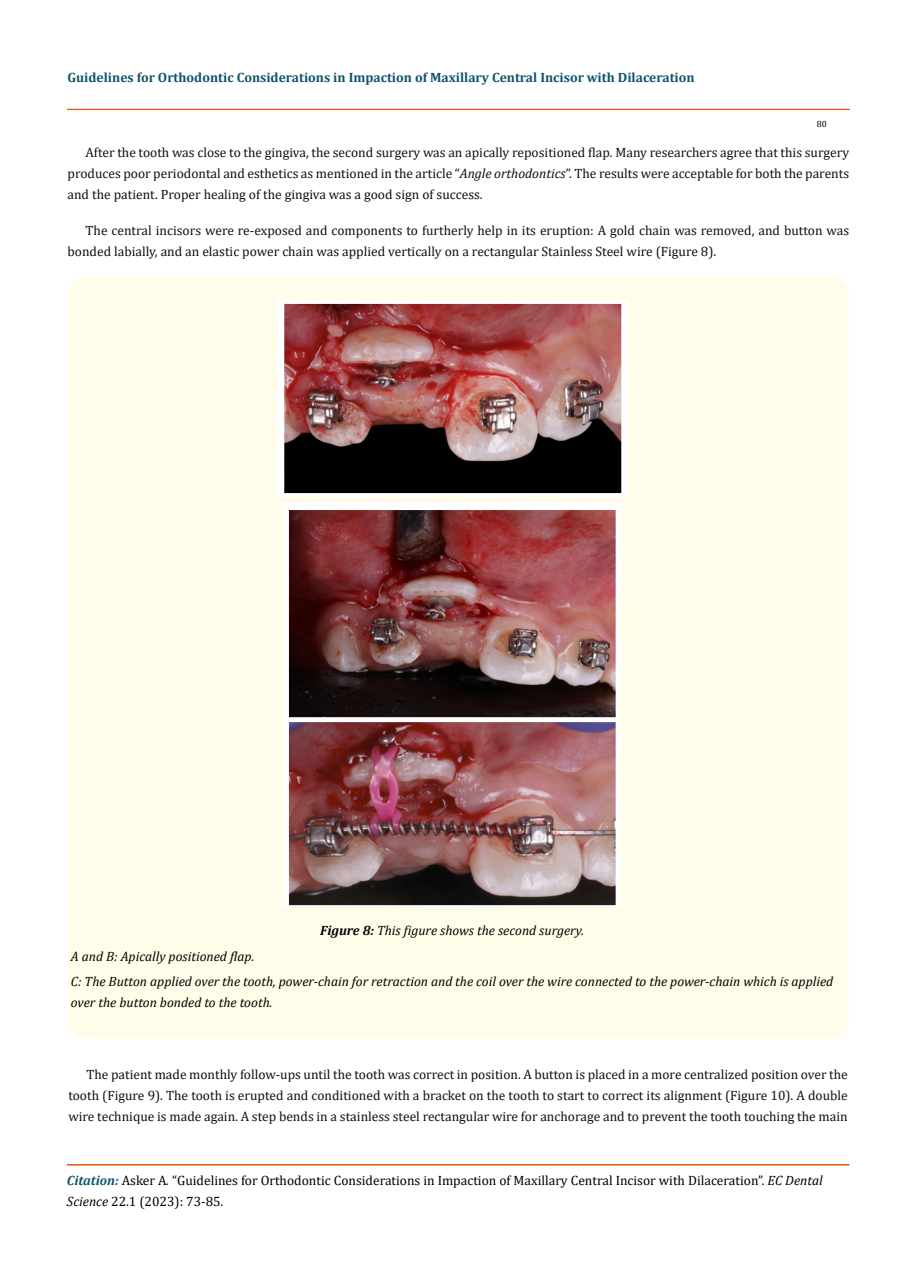
<style>
.page{position:relative;width:917px;height:1278px;background:#fff}
.page>*{position:absolute;margin:0;border:0;box-sizing:border-box;transform-origin:0 0}
.t1{font:13.5px/21px "Cambria";color:#0e101a;text-align:justify}
.t2{font:italic 13.5px/25.5px "Cambria";color:#000}
.t3{font:13.5px/21px "Cambria";color:#000}
.t4{font:700 13.5px "Cambria";color:#0e546a}
.t5{font:9px "Cambria";color:#000}
.s1{font-style:italic}
.s2{font-weight:700}
.s3{font-weight:700;font-style:italic;color:#0e546a}
</style>
<div class="page">
<div style="left:67px;top:109px;width:782px;height:1px;border:1px solid #e05d1a"></div>
<div style="left:68px;top:277px;width:780px;height:762px;background:#fffde9;border-radius:18px"></div>
<img style="left:278px;top:300px;width:349px;height:196px">
<img style="left:285px;top:502px;width:334px;height:405px">
<p class="t4" style="left:68px;top:68px;width:628px">Guidelines for Orthodontic Considerations in Impaction of Maxillary Central Incisor with Dilaceration</p>
<p class="t5" style="left:816px;top:118px;width:11px">80</p>
<p class="t1" style="left:68px;top:142px;width:783px;text-indent:18px">After the tooth was close to the gingiva, the second surgery was an apically repositioned flap. Many researchers agree that this surgery produces poor periodontal and esthetics as mentioned in the article “<span class="s1">Angle orthodontics</span>”. The results were acceptable for both the parents and the patient. Proper healing of the gingiva was a good sign of success.</p>
<p class="t1" style="left:68px;top:220px;width:783px;text-indent:18px">The central incisors were re-exposed and components to furtherly help in its eruption: A gold chain was removed, and button was bonded labially, and an elastic power chain was applied vertically on a rectangular Stainless Steel wire (Figure 8).</p>
<p class="t2" style="left:320px;top:917px;width:266px"><span class="s2">Figure 8:</span> This figure shows the second surgery.</p>
<p class="t2" style="left:71px;top:943px;width:763px">A and B: Apically positioned flap.<br>C: The Button applied over the tooth, power-chain for retraction and the coil over the wire connected to the power-chain which is applied</p>
<p class="t2" style="left:71px;top:989px;width:203px">over the button bonded to the tooth.</p>
<p class="t1" style="left:68px;top:1064px;width:781px;text-indent:18px">The patient made monthly follow-ups until the tooth was correct in position. A button is placed in a more centralized position over the tooth (Figure 9). The tooth is erupted and conditioned with a bracket on the tooth to start to correct its alignment (Figure 10). A double wire technique is made again. A step bends in a stainless steel rectangular wire for anchorage and to prevent the tooth touching the main</p>
<p class="t3" style="left:67px;top:1170px;width:757px"><span class="s3">Citation:</span> Asker A<span class="s1">.</span> “Guidelines for Orthodontic Considerations in Impaction of Maxillary Central Incisor with Dilaceration”. <span class="s1">EC Dental<br>Science</span> 22.1 (2023): 73-85.</p>
</div>
